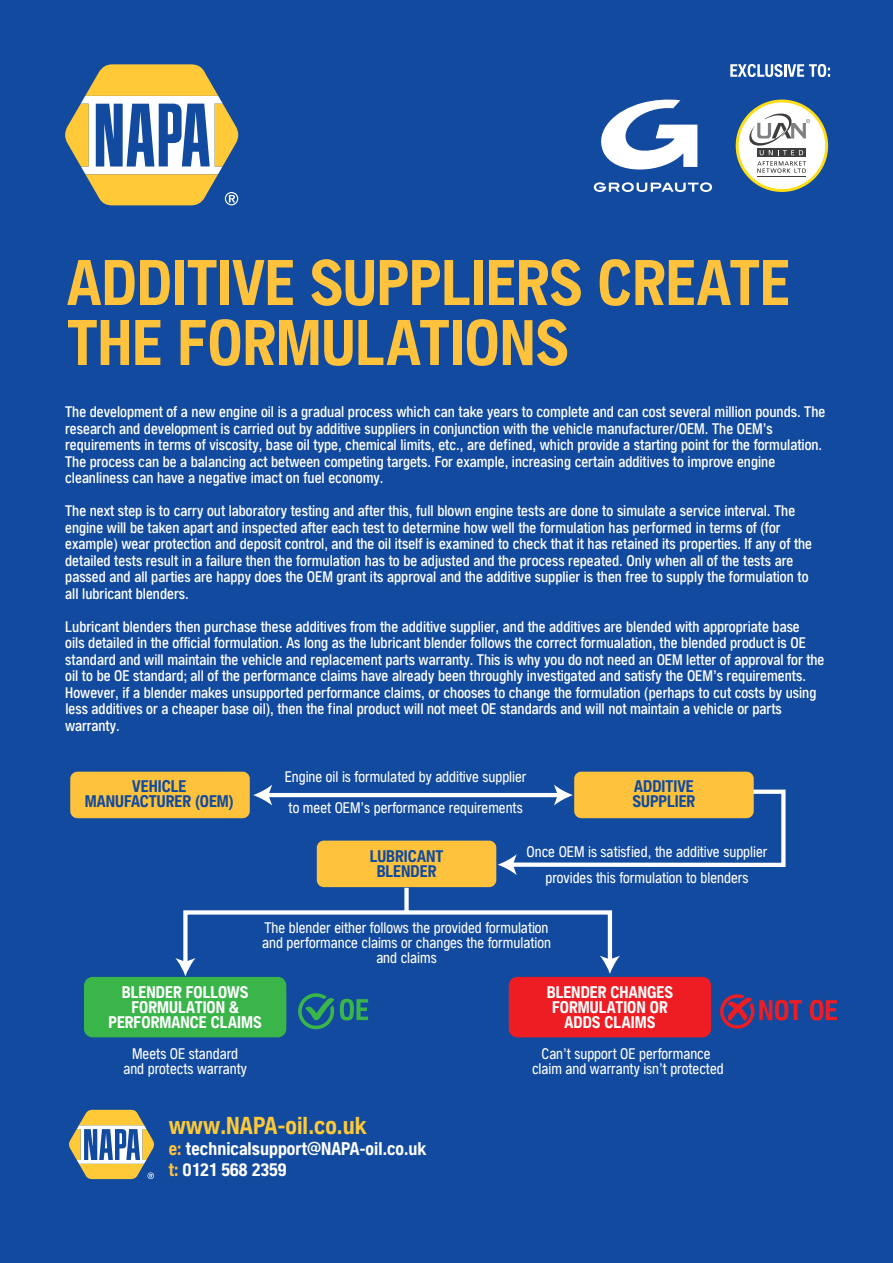
<style>
.page{position:relative;width:893px;height:1263px;background:#114a9e}
.page>*{position:absolute;margin:0;border:0;box-sizing:border-box;transform-origin:0 0}
.t1{font:700 condensed 63px/60px "NAPASANS";color:#fec23d}
.t2{font:700 condensed 24px "NAPASANS";color:#ffc938}
.t3{font:700 condensed 18px/21px "NAPASANS";color:#fff}
.t4{font:700 condensed 16.5px/15px "NAPASANS";color:#fff;text-align:center}
.t5{font:700 condensed 16.5px/15px "NAPASANS";color:#114a9e;text-align:center}
.t6{font:500 condensed 15px/16.5px "NAPASANS";color:#fff}
.t7{font:condensed 15px/15px "NAPASANS";color:#fff;text-align:center}
.s1{color:#fec23d}
</style>
<div class="page">
<div style="left:70px;top:772px;width:180px;height:46px;background:#fec23d;border-radius:7px"></div>
<div style="left:317px;top:841px;width:179px;height:46px;background:#fec23d;border-radius:7px"></div>
<div style="left:574px;top:772px;width:180px;height:46px;background:#fec23d;border-radius:7px"></div>
<hr style="left:267px;top:793px;width:292px;height:4px;background:#fff">
<svg style="left:253px;top:785px;width:19px;height:21px"></svg>
<svg style="left:498px;top:784px;width:288px;height:91px"></svg>
<div style="left:404px;top:888px;width:5px;height:24px;background:#fff"></div>
<div style="left:84px;top:977px;width:202px;height:60px;background:#3ab54a;border-radius:9px"></div>
<div style="left:509px;top:977px;width:202px;height:60px;background:#ee1d23;border-radius:9px"></div>
<svg style="left:175px;top:908px;width:445px;height:68px"></svg>
<svg style="left:298px;top:993px;width:36px;height:36px"></svg>
<svg style="left:340px;top:999px;width:28px;height:21px"></svg>
<svg style="left:720px;top:994px;width:82px;height:35px"></svg>
<svg style="left:810px;top:1000px;width:27px;height:20px"></svg>
<svg style="left:65px;top:64px;width:173px;height:141px"></svg>
<svg style="left:69px;top:1110px;width:85px;height:69px"></svg>
<svg style="left:730px;top:64px;width:100px;height:13px"></svg>
<svg style="left:594px;top:99px;width:118px;height:93px"></svg>
<svg style="left:736px;top:100px;width:92px;height:92px"></svg>
<h1 class="t1" style="left:67px;top:253px;width:724px">ADDITIVE SUPPLIERS CREATE<br>THE FORMULATIONS</h1>
<p class="t6" style="left:65px;top:404px;width:762px">The development of a new engine oil is a gradual process which can take years to complete and can cost several million pounds. The research and development is carried out by additive suppliers in conjunction with the vehicle manufacturer/OEM. The OEM’s requirements in terms of viscosity, base oil type, chemical limits, etc., are defined, which provide a starting point for the formulation.<br>The process can be a balancing act between competing targets. For example, increasing certain additives to improve engine cleanliness can have a negative imact on fuel economy.</p>
<p class="t6" style="left:65px;top:503px;width:748px">The next step is to carry out laboratory testing and after this, full blown engine tests are done to simulate a service interval. The engine will be taken apart and inspected after each test to determine how well the formulation has performed in terms of (for example) wear protection and deposit control, and the oil itself is examined to check that it has retained its properties. If any of the detailed tests result in a failure then the formulation has to be adjusted and the process repeated. Only when all of the tests are passed and all parties are happy does the OEM grant its approval and the additive supplier is then free to supply the formulation to all lubricant blenders.</p>
<p class="t6" style="left:65px;top:618px;width:761px">Lubricant blenders then purchase these additives from the additive supplier, and the additives are blended with appropriate base<br>oils detailed in the official formulation. As long as the lubricant blender follows the correct formualation, the blended product is OE standard and will maintain the vehicle and replacement parts warranty. This is why you do not need an OEM letter of approval for the oil to be OE standard; all of the performance claims have already been throughly investigated and satisfy the OEM’s requirements.<br>However, if a blender makes unsupported performance claims, or chooses to change the formulation (perhaps to cut costs by using less additives or a cheaper base oil), then the final product will not meet OE standards and will not maintain a vehicle or parts warranty.</p>
<p class="t7" style="left:285px;top:761px;width:243px;line-height:31.5px;text-align:left">Engine oil is formulated by additive supplier to meet OEM’s performance requirements</p>
<p class="t5" style="left:85px;top:779px;width:150px">VEHICLE<br>MANUFACTURER (OEM)</p>
<p class="t5" style="left:633px;top:779px;width:64px;text-align:left">ADDITIVE<br>SUPPLIER</p>
<p class="t7" style="left:526px;top:839px;width:242px;line-height:25.5px">Once OEM is satisfied, the additive supplier provides this formulation to blenders</p>
<p class="t7" style="left:262px;top:920px;width:290px">The blender either follows the provided formulation and performance claims or changes the formulation and claims</p>
<p class="t5" style="left:370px;top:849px;width:75px">LUBRICANT<br>BLENDER</p>
<p class="t4" style="left:109px;top:984px;width:155px">BLENDER FOLLOWS<br>FORMULATION &amp;<br>PERFORMANCE CLAIMS</p>
<p class="t4" style="left:547px;top:984px;width:128px">BLENDER CHANGES<br>FORMULATION OR<br>ADDS CLAIMS</p>
<p class="t7" style="left:123px;top:1046px;width:125px">Meets OE standard and protects warranty</p>
<p class="t7" style="left:532px;top:1046px;width:193px">Can’t support OE performance claim and warranty isn’t protected</p>
<h2 class="t2" style="left:169px;top:1112px;width:200px">www.NAPA-oil.co.uk</h2>
<p class="t3" style="left:169px;top:1138px;width:259px"><span class="s1">e:</span> technicalsupport@NAPA-oil.co.uk <span class="s1">t:</span> 0121 568 2359</p>
</div>
